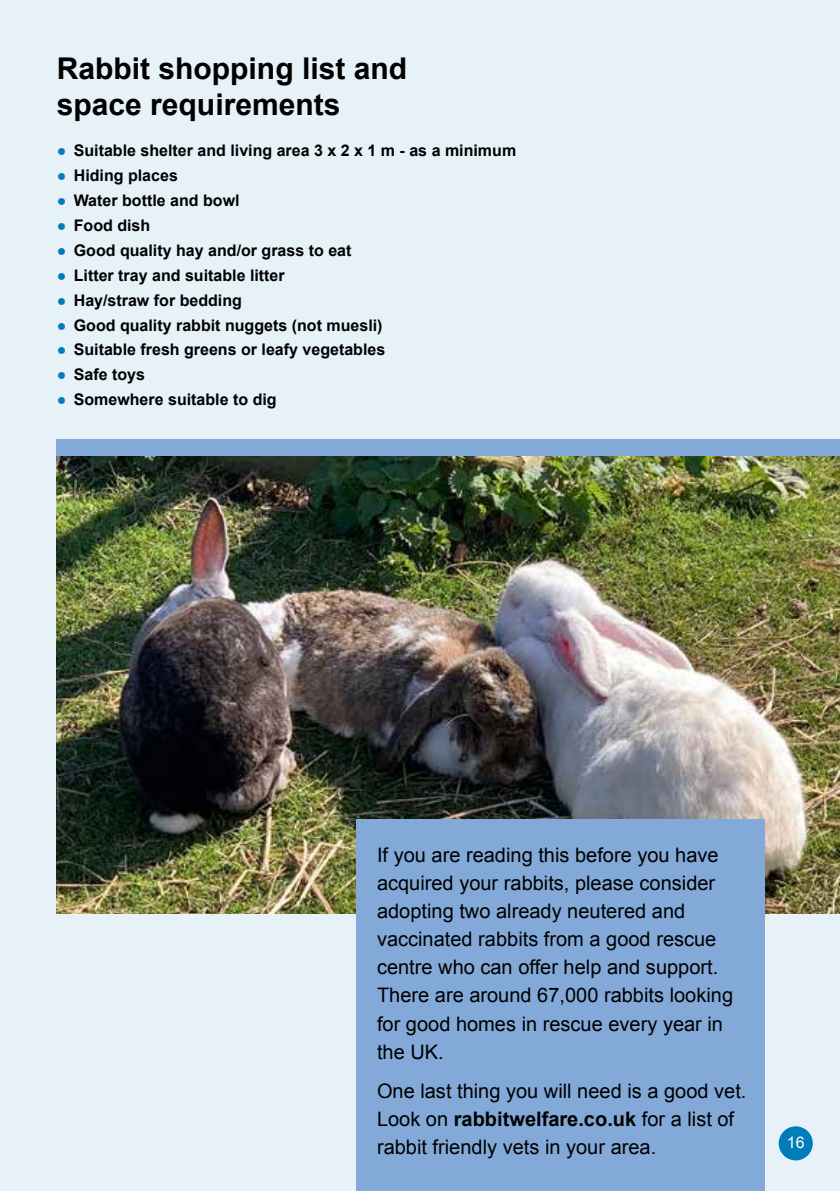
<style>
.page{position:relative;width:840px;height:1191px;background:#fff}
.page>*{position:absolute;margin:0;border:0;box-sizing:border-box;transform-origin:0 0}
.t1{font:700 30px/36px "Arial";color:#000}
.t2{font:20px/28px "Arial";color:#000}
.t3{font:700 16px "Arial";color:#000}
.t4{font:16px "Arial";color:#fff}
.s1{color:#007cba}
.s2{font-weight:700}
</style>
<div class="page">
<div style="left:0;top:0;width:839px;height:1191px;background:#e6f2f8"></div>
<img style="left:57px;top:456px;width:782px;height:457px">
<div style="left:356px;top:819px;width:408px;height:372px;background:#83a9d9"></div>
<div style="left:778px;top:1126px;width:34px;height:34px;background:#007cba;border-radius:50%"></div>
<div style="left:57px;top:439px;width:782px;height:17px;background:#83a9d9"></div>
<h1 class="t1" style="left:57px;top:51px;width:352px">Rabbit shopping list and space requirements</h1>
<p class="t3" style="left:57px;top:140px;width:460px"><span class="s1">●</span> Suitable shelter and living area 3 x 2 x 1 m - as a minimum</p>
<p class="t3" style="left:57px;top:165px;width:123px"><span class="s1">●</span> Hiding places</p>
<p class="t3" style="left:57px;top:190px;width:184px"><span class="s1">●</span> Water bottle and bowl</p>
<p class="t3" style="left:57px;top:215px;width:95px"><span class="s1">●</span> Food dish</p>
<p class="t3" style="left:57px;top:240px;width:296px"><span class="s1">●</span> Good quality hay and/or grass to eat</p>
<p class="t3" style="left:57px;top:265px;width:229px"><span class="s1">●</span> Litter tray and suitable litter</p>
<p class="t3" style="left:57px;top:289px;width:187px"><span class="s1">●</span> Hay/straw for bedding</p>
<p class="t3" style="left:57px;top:314px;width:327px"><span class="s1">●</span> Good quality rabbit nuggets (not muesli)</p>
<p class="t3" style="left:57px;top:339px;width:330px"><span class="s1">●</span> Suitable fresh greens or leafy vegetables</p>
<p class="t3" style="left:57px;top:364px;width:90px"><span class="s1">●</span> Safe toys</p>
<p class="t3" style="left:57px;top:389px;width:221px"><span class="s1">●</span> Somewhere suitable to dig</p>
<p class="t2" style="left:377px;top:841px;width:357px">If you are reading this before you have acquired your rabbits, please consider adopting two already neutered and vaccinated rabbits from a good rescue centre who can offer help and support.<br>There are around 67,000 rabbits looking for good homes in rescue every year in the UK.</p>
<p class="t2" style="left:377px;top:1077px;width:371px">One last thing you will need is a good vet.<br>Look on <span class="s2">rabbitwelfare.co.uk</span> for a list of rabbit friendly vets in your area.</p>
<p class="t4" style="left:786px;top:1132px;width:19px">16</p>
</div>
